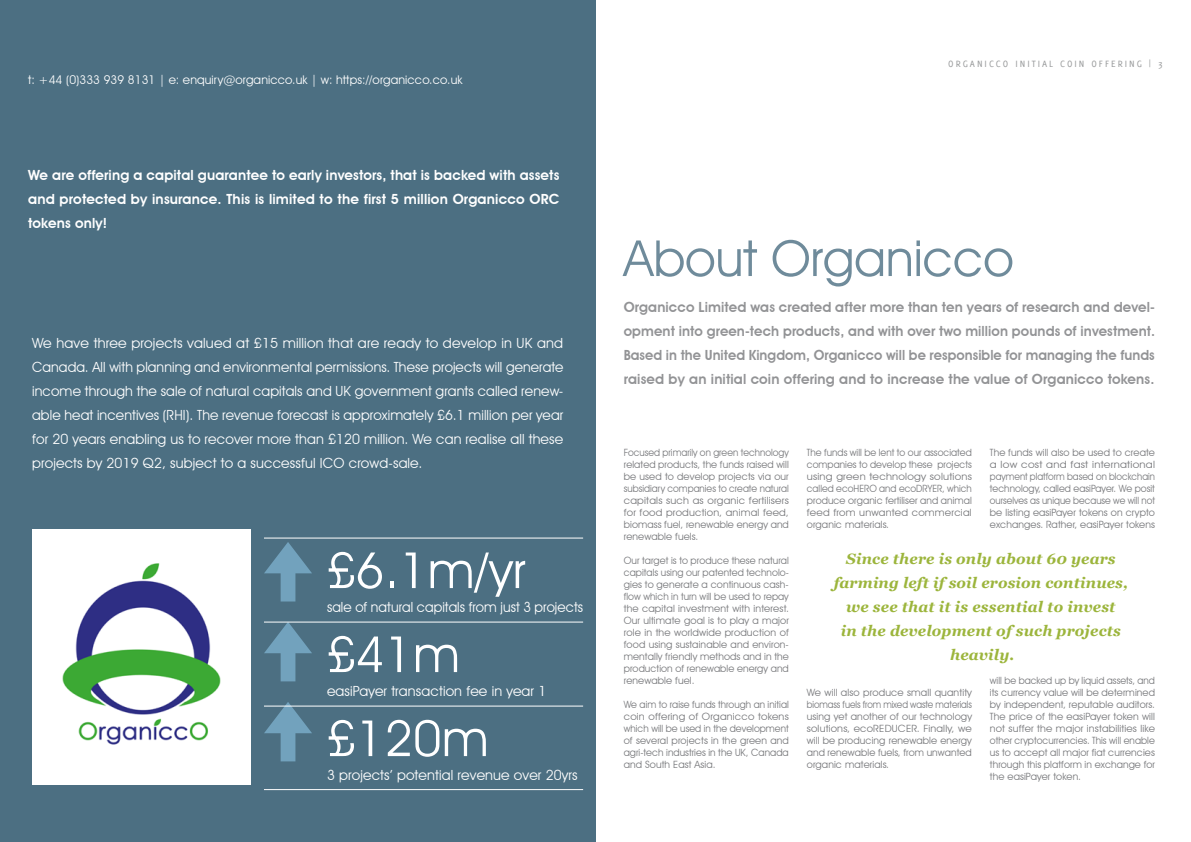
<style>
.page{position:relative;width:1191px;height:842px;background:#fff}
.page>*{position:absolute;margin:0;border:0;box-sizing:border-box;transform-origin:0 0}
.t1{font:50px "Avant Garde IT Cby BT";letter-spacing:.01em;color:#fff}
.t2{font:50px "Avant Garde IT Cby BT";color:#4c6f82}
.t3{font:italic 700 15px/24px "Georgia";letter-spacing:.01em;color:#9cb53c;text-align:center}
.t4{font:14px/24px "Avant Garde IT Cby BT";letter-spacing:.01em;color:#fff;text-align:justify}
.t5{font:600 14px/24px "Avant Garde IT Cby BT";letter-spacing:.01em;color:#77787b;text-align:justify}
.t6{font:600 14px/24px "Avant Garde IT Cby BT";letter-spacing:.01em;color:#fff;text-align:justify}
.t7{font:12px "Avant Garde IT Cby BT";letter-spacing:.01em;color:#fff}
.t8{font:10px/12px "Avant Garde IT Cby BT";letter-spacing:.01em;color:#77787b;text-align:justify}
.t9{font:10px/12px "Avant Garde IT Cby BT";letter-spacing:.01em;color:#77787b;text-align:justify;scale:.96 1}
.t10{font:10px/12px "Avant Garde IT Cby BT";letter-spacing:.01em;color:#77787b;text-align:justify;scale:.94 1}
.t11{font:10px "Delicious";letter-spacing:.2em;color:#999b9c}
</style>
<div class="page">
<div style="left:0;top:0;width:595px;height:842px;background:#4c6f82"></div>
<div style="left:32px;top:530px;width:218px;height:255px;background:#fff"></div>
<img style="left:62px;top:563px;width:159px;height:182px">
<svg style="left:264px;top:542px;width:48px;height:59px"></svg>
<svg style="left:264px;top:623px;width:48px;height:58px"></svg>
<svg style="left:264px;top:702px;width:48px;height:59px"></svg>
<hr style="left:264px;top:538px;width:319px;height:1px;background:#fff">
<hr style="left:264px;top:622px;width:319px;height:1px;background:#fff">
<hr style="left:264px;top:706px;width:319px;height:1px;background:#fff">
<hr style="left:264px;top:789px;width:319px;height:1px;background:#fff">
<p class="t7" style="left:28px;top:72px;width:436px">t: +44 (0)333 939 8131 | e: enquiry@organicco.uk | w: https://organicco.co.uk</p>
<h3 class="t6" style="left:28px;top:163px;width:533px">We are offering a capital guarantee to early investors, that is backed with assets and protected by insurance. This is limited to the first 5 million Organicco ORC tokens only!</h3>
<p class="t4" style="left:32px;top:331px;width:533px">We have three projects valued at £15 million that are ready to develop in UK and Canada. All with planning and environmental permissions. These projects will generate income through the sale of natural capitals and UK government grants called renew&shy;able heat incentives (RHI). The revenue forecast is approximately £6.1 million per year for 20 years enabling us to recover more than £120 million. We can realise all these projects by 2019 Q2, subject to a successful ICO crowd-sale.</p>
<h1 class="t1" style="left:327px;top:540px;width:200px">£6.1m/yr</h1>
<h3 class="t4" style="left:327px;top:595px;width:258px">sale of natural capitals from just 3 projects</h3>
<h1 class="t1" style="left:327px;top:624px;width:134px">£41m</h1>
<h3 class="t4" style="left:327px;top:679px;width:221px">easiPayer transaction fee in year 1</h3>
<h1 class="t1" style="left:327px;top:708px;width:163px">£120m</h1>
<h3 class="t4" style="left:327px;top:763px;width:252px">3 projects’ potential revenue over 20yrs</h3>
<p class="t11" style="left:948px;top:58px;width:216px">ORGANICCO INITIAL COIN OFFERING | 3</p>
<h1 class="t2" style="left:624px;top:228px;width:391px">About Organicco</h1>
<p class="t5" style="left:624px;top:295px;width:533px">Organicco Limited was created after more than ten years of research and devel&shy;opment into green-tech products, and with over two million pounds of investment.<br>Based in the United Kingdom, Organicco will be responsible for managing the funds raised by an initial coin offering and to increase the value of Organicco tokens.</p>
<p class="t10" style="left:624px;top:446px;width:177px">Focused primarily on green technology related products, the funds raised will be used to develop projects via our subsidiary companies to create natural capitals such as organic fertilisers for food production, animal feed, biomass fuel, renewable energy and renewable fuels.</p>
<p class="t8" style="left:624px;top:554px;width:167px">Our target is to produce these natural capitals using our patented technolo&shy;gies to generate a continuous cash&shy;flow which in turn will be used to repay the capital investment with interest.<br>Our ultimate goal is to play a major role in the worldwide production of food using sustainable and environ&shy;mentally friendly methods and in the production of renewable energy and renewable fuel.</p>
<p class="t9" style="left:624px;top:698px;width:173px">We aim to raise funds through an initial coin offering of Organicco tokens which will be used in the development of several projects in the green and agri-tech industries in the UK, Canada and South East Asia.</p>
<p class="t9" style="left:807px;top:446px;width:173px">The funds will be lent to our associated companies to develop these projects using green technology solutions called ecoHERO and ecoDRYER, which produce organic fertiliser and animal feed from unwanted commercial organic materials.</p>
<p class="t8" style="left:990px;top:446px;width:167px">The funds will also be used to create a low cost and fast international payment platform based on blockchain technology, called easiPayer. We posit ourselves as unique because we will not be listing easiPayer tokens on crypto exchanges. Rather, easiPayer tokens</p>
<h2 class="t3" style="left:833px;top:547px;width:296px">Since there is only about 60 years farming left if soil erosion continues, we see that it is essential to invest<br>in the development of such projects heavily.</h2>
<p class="t8" style="left:807px;top:686px;width:167px">We will also produce small quantity biomass fuels from mixed waste materials using yet another of our technology solutions, ecoREDUCER. Finally, we will be producing renewable energy and renewable fuels, from unwanted organic materials.</p>
<p class="t9" style="left:990px;top:674px;width:173px">will be backed up by liquid assets, and its currency value will be determined by independent, reputable auditors.<br>The price of the easiPayer token will not suffer the major instabilities like other cryptocurrencies. This will enable us to accept all major fiat currencies through this platform in exchange for the easiPayer token.</p>
</div>
